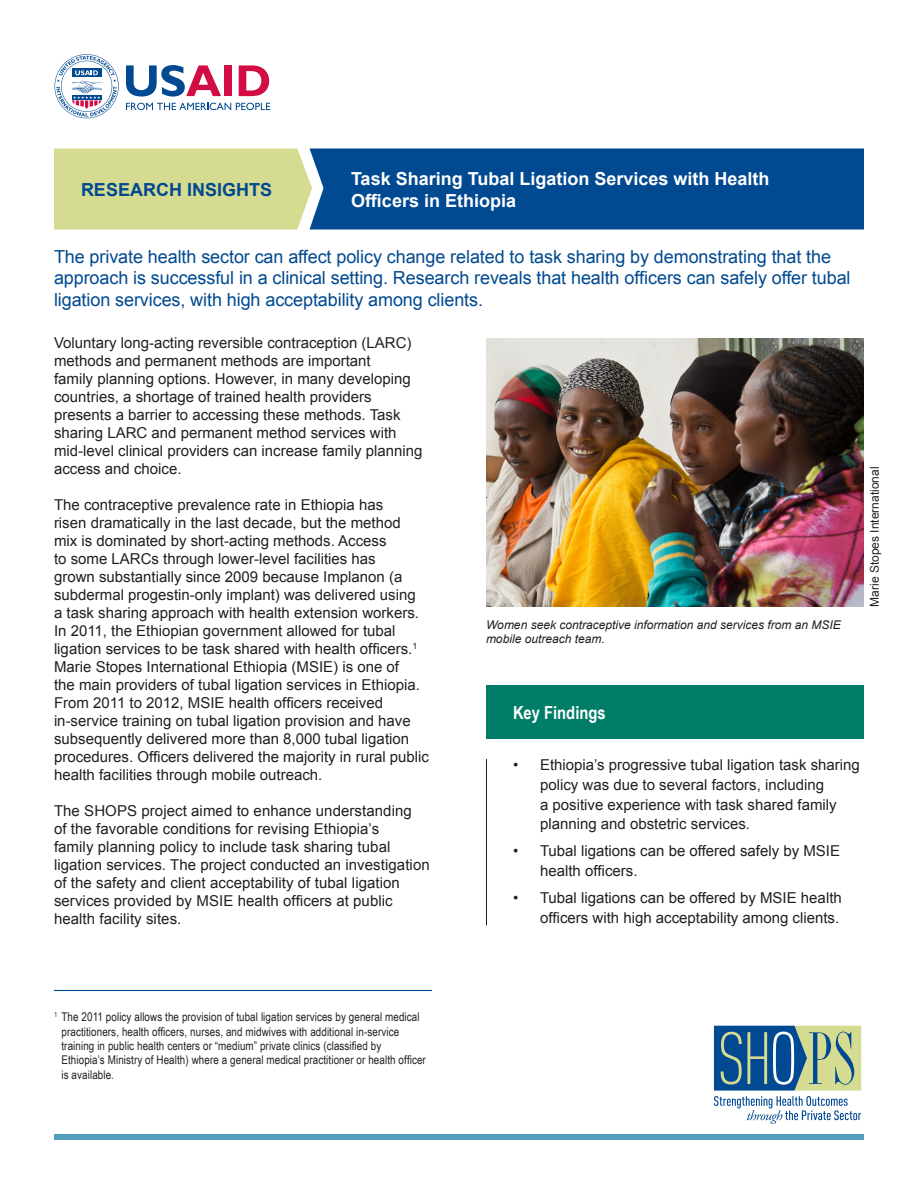
<style>
.page{position:relative;width:918px;height:1188px;background:#fff}
.page>*{position:absolute;margin:0;border:0;box-sizing:border-box;transform-origin:0 0}
.t1{font:18px/21.6px "Arial";letter-spacing:-.005em;color:#014990}
.t2{font:700 18px/21.6px "Arial";color:#fff}
.t3{font:700 18px "Arial";color:#014990}
.t4{font:700 18px "Arial Narrow";color:#fff}
.t5{font:15px/18px "Arial";color:#231f20}
.t6{font:12px/14.4px "Arial Narrow";letter-spacing:.01em;color:#231f20}
.t7{font:italic 12px/14.4px "Arial";color:#231f20}
.t8{font:12px "Arial";color:#231f20}
</style>
<div class="page">
<div style="left:54px;top:1134px;width:810px;height:5px;background:#529cbe"></div>
<div style="left:312px;top:149px;width:552px;height:81px;background:#014990"></div>
<div style="left:54px;top:149px;width:258px;height:81px;background:#d5db91"></div>
<svg style="left:126px;top:65px;width:95px;height:32px"></svg>
<div style="left:224px;top:65px;width:8px;height:31px;background:#d20d44"></div>
<svg style="left:239px;top:65px;width:30px;height:31px"></svg>
<svg style="left:126px;top:103px;width:144px;height:7px"></svg>
<svg style="left:55px;top:54px;width:64px;height:64px"></svg>
<svg style="left:714px;top:1026px;width:147px;height:98px"></svg>
<div style="left:486px;top:685px;width:378px;height:54px;background:#007d67"></div>
<hr style="left:486px;top:759px;width:1px;height:166px;background:#231f20">
<img style="left:486px;top:338px;width:378px;height:269px">
<hr style="left:54px;top:990px;width:378px;height:1px;background:#014990">
<p class="t3" style="left:81px;top:178px;width:193px">RESEARCH INSIGHTS</p>
<p class="t2" style="left:351px;top:168px;width:420px">Task Sharing Tubal Ligation Services with Health<br>Officers in Ethiopia</p>
<p class="t1" style="left:54px;top:246px;width:798px">The private health sector can affect policy change related to task sharing by demonstrating that the approach is successful in a clinical setting. Research reveals that health officers can safely offer tubal ligation services, with high acceptability among clients.</p>
<p class="t5" style="left:54px;top:334px;width:370px">Voluntary long-acting reversible contraception (LARC) methods and permanent methods are important<br>family planning options. However, in many developing countries, a shortage of trained health providers presents a barrier to accessing these methods. Task sharing LARC and permanent method services with mid-level clinical providers can increase family planning access and choice.</p>
<p class="t5" style="left:54px;top:496px;width:377px">The contraceptive prevalence rate in Ethiopia has<br>risen dramatically in the last decade, but the method<br>mix is dominated by short-acting methods. Access<br>to some LARCs through lower-level facilities has<br>grown substantially since 2009 because Implanon (a subdermal progestin-only implant) was delivered using<br>a task sharing approach with health extension workers.<br>In 2011, the Ethiopian government allowed for tubal ligation services to be task shared with health officers.<sup>1<br></sup>Marie Stopes International Ethiopia (MSIE) is one of<br>the main providers of tubal ligation services in Ethiopia.<br>From 2011 to 2012, MSIE health officers received in-service training on tubal ligation provision and have subsequently delivered more than 8,000 tubal ligation procedures. Officers delivered the majority in rural public health facilities through mobile outreach.</p>
<p class="t5" style="left:54px;top:802px;width:359px">The SHOPS project aimed to enhance understanding</p>
<p class="t5" style="left:54px;top:820px;width:327px">of the favorable conditions for revising Ethiopia’s</p>
<p class="t5" style="left:54px;top:838px;width:377px">family planning policy to include task sharing tubal ligation services. The project conducted an investigation of the safety and client acceptability of tubal ligation services provided by MSIE health officers at public health facility sites.</p>
<p class="t7" style="left:486px;top:618px;width:356px">Women seek contraceptive information and services from an MSIE mobile outreach team.</p>
<p class="t8" style="left:867px;top:607px;width:142px;rotate:-90deg">Marie Stopes International</p>
<p class="t4" style="left:513px;top:699px;width:94px">Key Findings</p>
<p class="t5" style="left:540px;top:755px;width:321px;line-height:19.8px;text-indent:-27px">• Ethiopia’s progressive tubal ligation task sharing policy was due to several factors, including<br>a positive experience with task shared family planning and obstetric services.</p>
<p class="t5" style="left:540px;top:841px;width:302px;line-height:19.8px;text-indent:-27px">• Tubal ligations can be offered safely by MSIE health officers.</p>
<p class="t5" style="left:513px;top:888px;width:330px;line-height:19.8px;text-align:right">• Tubal ligations can be offered by MSIE health officers with high acceptability among clients.</p>
<p class="t6" style="left:62px;top:1009px;width:360px;text-indent:-8px"><sup>1</sup> The 2011 policy allows the provision of tubal ligation services by general medical practitioners, health officers, nurses, and midwives with additional in-service training in public health centers or “medium” private clinics (classified by</p>
<p class="t6" style="left:62px;top:1053px;width:366px">Ethiopia’s Ministry of Health) where a general medical practitioner or health officer</p>
<p class="t6" style="left:62px;top:1067px;width:54px">is available.</p>
</div>
